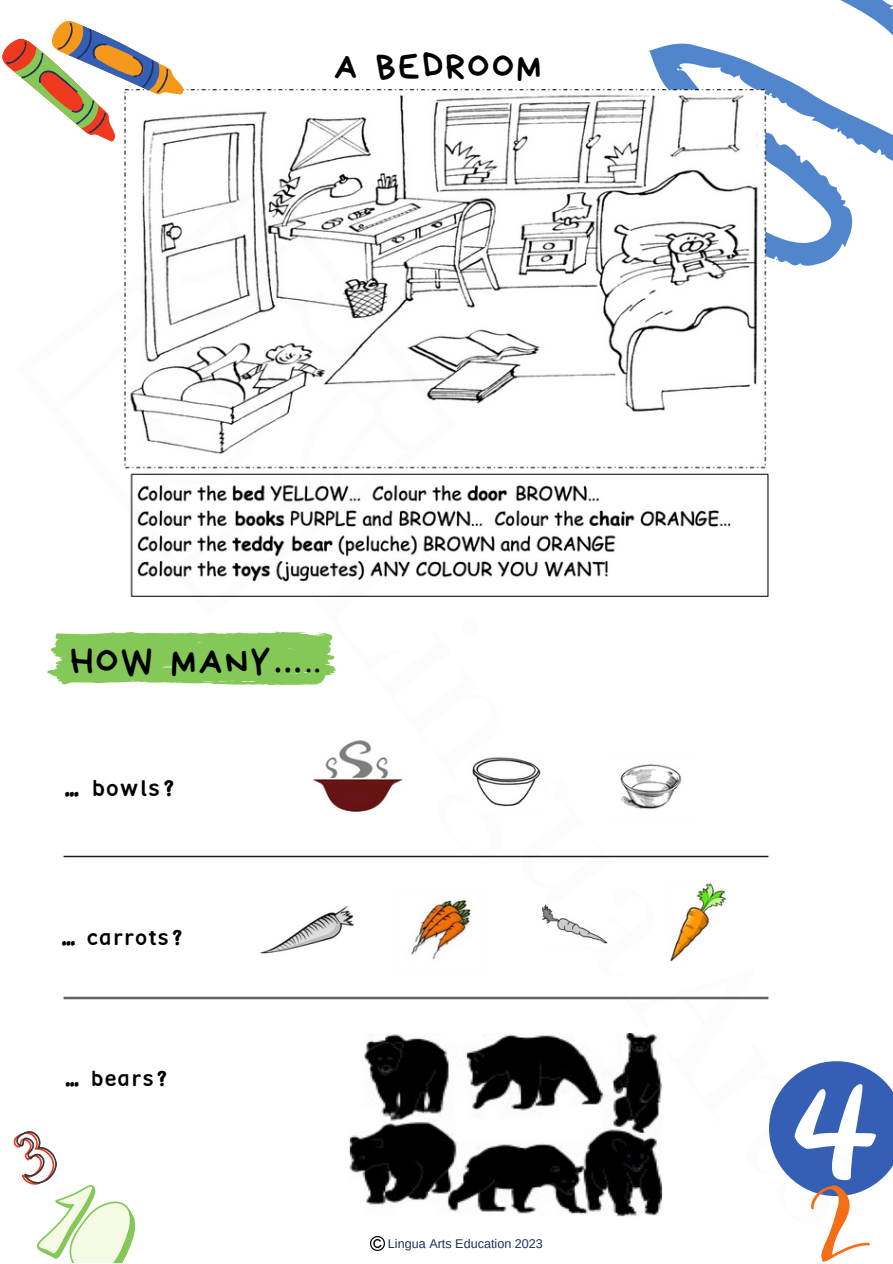
<style>
.page{position:relative;width:893px;height:1264px;background:#fff}
.page>*{position:absolute;margin:0;border:0;box-sizing:border-box;transform-origin:0 0}
.t1{font:36.75px "Bryndan Write";letter-spacing:.07em;color:#000}
.t2{font:35.85px "Bryndan Write";letter-spacing:.07em;color:#000}
.t3{font:31.35px "Shuneet Demi";letter-spacing:.07em;color:#000}
.t4{font:30px "Shuneet Demi";letter-spacing:.07em;color:#000}
.t5{font:12.6px "Arimo";color:#202f5a}
.s1{font-family:"Noto Sans Gurmukhi"}
</style>
<div class="page">
<svg style="left:648px;top:0;width:244px;height:151px"></svg>
<svg style="left:773px;top:145px;width:32px;height:6px"></svg>
<svg style="left:875px;top:8px;width:4px;height:4px"></svg>
<svg style="left:875px;top:142px;width:17px;height:9px"></svg>
<svg style="left:864px;top:134px;width:4px;height:5px"></svg>
<svg style="left:842px;top:122px;width:9px;height:13px"></svg>
<svg style="left:824px;top:112px;width:4px;height:4px"></svg>
<svg style="left:793px;top:104px;width:9px;height:5px"></svg>
<svg style="left:674px;top:66px;width:24px;height:23px"></svg>
<img style="left:192px;top:89px;width:577px;height:62px">
<img style="left:124px;top:151px;width:768px;height:1100px">
<img style="left:308px;top:735px;width:100px;height:86px">
<img style="left:467px;top:751px;width:79px;height:65px">
<img style="left:604px;top:751px;width:92px;height:70px">
<img style="left:63px;top:854px;width:706px;height:4px">
<img style="left:257px;top:901px;width:102px;height:59px">
<img style="left:393px;top:887px;width:96px;height:87px">
<img style="left:539px;top:901px;width:71px;height:48px">
<img style="left:667px;top:880px;width:63px;height:90px">
<img style="left:63px;top:995px;width:706px;height:5px">
<img style="left:346px;top:1033px;width:320px;height:183px">
<svg style="left:47px;top:631px;width:289px;height:54px;background:#92ce6c"></svg>
<svg style="left:2px;top:20px;width:190px;height:133px"></svg>
<svg style="left:769px;top:1061px;width:123px;height:201px"></svg>
<svg style="left:13px;top:1124px;width:135px;height:138px"></svg>
<svg style="left:371px;top:1236px;width:13px;height:13px"></svg>
<h2 class="t2" style="left:334px;top:49px;width:208px">A BEDROOM</h2>
<h1 class="t1" style="left:70px;top:642px;width:251px">HOW MANY<span class="s1">…</span>..</h1>
<h3 class="t3" style="left:64px;top:772px;width:112px">… bowls?</h3>
<h3 class="t4" style="left:61px;top:922px;width:123px">… carrots?</h3>
<h3 class="t4" style="left:64px;top:1063px;width:104px">… bears?</h3>
<p class="t5" style="left:388px;top:1236px;width:156px">Lingua Arts Education 2023</p>
</div>
